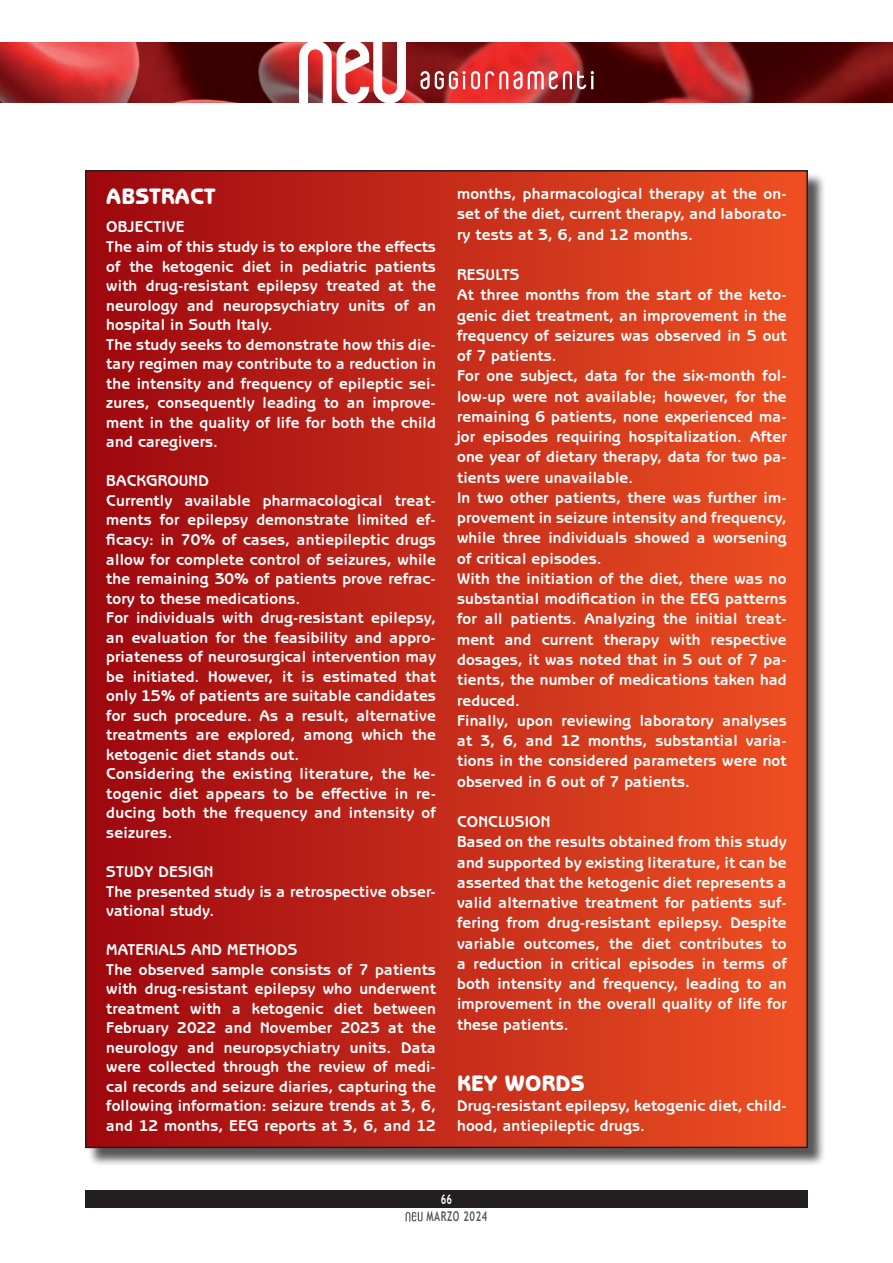
<style>
.page{position:relative;width:893px;height:1263px;background:#fff}
.page>*{position:absolute;margin:0;border:0;box-sizing:border-box;transform-origin:0 0}
.t1{font:800 22.5px "Benguiat Gothic";letter-spacing:.01em;color:#fff}
.t2{font:700 15.75px/19.5px "Benguiat Gothic";letter-spacing:.01em;color:#fff}
.t3{font:700 13.5px "Trebuchet MS";letter-spacing:.06em;color:#57585a;scale:.7 1}
.t4{font:700 13.5px "Trebuchet MS";color:#fff;scale:.7 1}
</style>
<div class="page">
<img style="left:0;top:43px;width:893px;height:59px">
<svg style="left:420px;top:71px;width:174px;height:18px"></svg>
<svg style="left:299px;top:42px;width:107px;height:61px"></svg>
<div style="left:85px;top:1191px;width:723px;height:17px;background:#231f20"></div>
<svg style="left:406px;top:1212px;width:17px;height:9px"></svg>
<div style="left:87px;top:172px;width:740px;height:994px;background:#231f20;opacity:.75"></div>
<div style="left:86px;top:171px;width:721px;height:976px;background:linear-gradient(to right,#9d0710,#ee5023)"></div>
<h1 class="t1" style="left:106px;top:183px;width:111px">ABSTRACT</h1>
<p class="t2" style="left:106px;top:217px;width:331px">Obj ective<br>The aim of this study is to explore the effects of the ketogenic diet in pediatric patients with drug-resistant epilepsy treated at the neurology and neuropsychiatry units of an hospital in South Italy.<br>The study seeks to demonstrate how this die&shy;tary regimen may contribute to a reduction in the intensity and frequency of epileptic sei&shy;zures, consequently leading to an improve&shy;ment in the quality of life for both the child and caregivers.</p>
<p class="t2" style="left:106px;top:471px;width:331px">Background<br>Currently available pharmacological treat&shy;ments for epilepsy demonstrate limited ef&shy;ficacy: in 70% of cases, antiepileptic drugs allow for complete control of seizures, while the remaining 30% of patients prove refrac&shy;tory to these medications.<br>For individuals with drug-resistant epilepsy, an evaluation for the feasibility and appro&shy;priateness of neurosurgical intervention may be initiated. However, it is estimated that only 15% of patients are suitable candidates for such procedure. As a result, alternative treatments are explored, among which the ketogenic diet stands out.<br>Considering the existing literature, the ke&shy;togenic diet appears to be effective in re&shy;ducing both the frequency and intensity of seizures.</p>
<p class="t2" style="left:106px;top:862px;width:331px">Study Design<br>The presented study is a retrospective obser&shy;vational study.</p>
<p class="t2" style="left:106px;top:940px;width:331px">Materials and Methods<br>The observed sample consists of 7 patients with drug-resistant epilepsy who underwent treatment with a ketogenic diet between February 2022 and November 2023 at the neurology and neuropsychiatry units. Data were collected through the review of medi&shy;cal records and seizure diaries, capturing the following information: seizure trends at 3, 6, and 12 months, EEG reports at 3, 6, and 12</p>
<p class="t2" style="left:457px;top:183px;width:331px;line-height:20.2px;text-align:justify">months, pharmacological therapy at the on&shy;set of the diet, current therapy, and laborato&shy;ry tests at 3, 6, and 12 months.</p>
<p class="t2" style="left:457px;top:264px;width:331px;line-height:20.2px">Results<br>At three months from the start of the keto&shy;genic diet treatment, an improvement in the frequency of seizures was observed in 5 out of 7 patients.<br>For one subject, data for the six-month fol&shy;low-up were not available; however, for the remaining 6 patients, none experienced ma&shy;jor episodes requiring hospitalization. After one year of dietary therapy, data for two pa&shy;tients were unavailable.<br>In two other patients, there was further im&shy;provement in seizure intensity and frequency, while three individuals showed a worsening of critical episodes.<br>With the initiation of the diet, there was no substantial modification in the EEG patterns for all patients. Analyzing the initial treat&shy;ment and current therapy with respective dosages, it was noted that in 5 out of 7 pa&shy;tients, the number of medications taken had reduced.<br>Finally, upon reviewing laboratory analyses at 3, 6, and 12 months, substantial varia&shy;tions in the considered parameters were not observed in 6 out of 7 patients.</p>
<p class="t2" style="left:457px;top:811px;width:331px;line-height:20.2px">Conclusion<br>Based on the results obtained from this study and supported by existing literature, it can be asserted that the ketogenic diet represents a valid alternative treatment for patients suf&shy;fering from drug-resistant epilepsy. Despite variable outcomes, the diet contributes to a reduction in critical episodes in terms of both intensity and frequency, leading to an improvement in the overall quality of life for these patients.</p>
<h1 class="t1" style="left:457px;top:1070px;width:129px">KEY WORDS</h1>
<p class="t2" style="left:457px;top:1095px;width:331px;line-height:20.2px">Drug-resistant epilepsy, ketogenic diet, child&shy;hood, antiepileptic drugs.</p>
<p class="t4" style="left:441px;top:1191px;width:17px">66</p>
<p class="t3" style="left:427px;top:1208px;width:88px">MARZO 2024</p>
</div>
